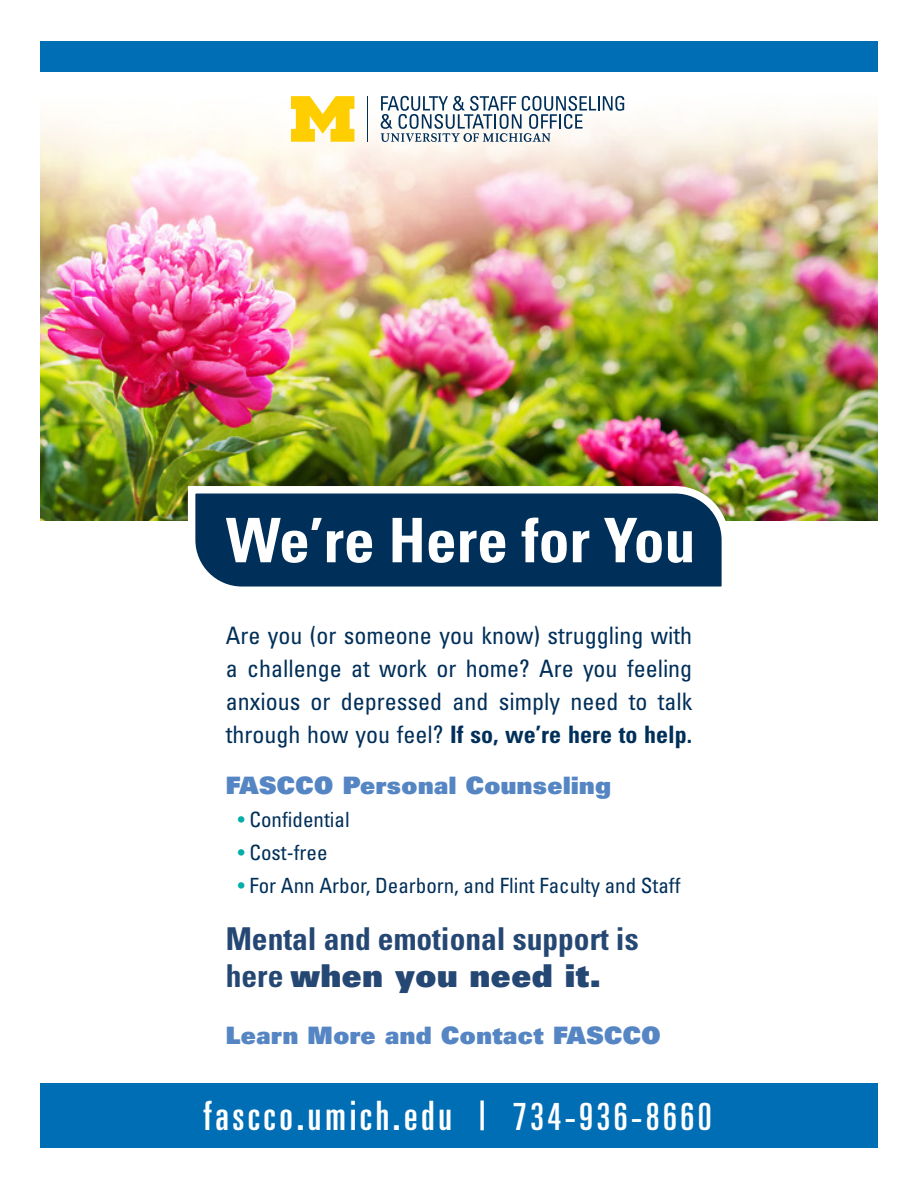
<style>
.page{position:relative;width:918px;height:1188px;background:#fff}
.page>*{position:absolute;margin:0;border:0;box-sizing:border-box;transform-origin:0 0}
.t1{font:700 condensed 61.5px "Univers LT Std";color:#fff}
.t2{font:ultra-condensed 40.5px "Univers LT Std";letter-spacing:.09em;color:#fff}
.t3{font:700 condensed 31.5px/37.5px "Univers LT Std";color:#254773}
.t4{font:condensed 24px/33px "Univers LT Std";color:#002f59;text-align:justify}
.t5{font:24px "Univers LT Std X Black";letter-spacing:.02em;color:#5586c3}
.t6{font:condensed 21px "Univers LT Std";color:#002f59}
.s1{font-weight:700}
.s2{color:#00ada8}
.s3{font-family:"Univers LT Std X Black";font-weight:400;font-stretch:normal}
.s4{font-size:37.5px}
</style>
<div class="page">
<img style="left:40px;top:95px;width:838px;height:426px">
<div style="left:40px;top:1083px;width:838px;height:64px;background:#006eb5"></div>
<svg style="left:184px;top:482px;width:549px;height:105px;background:#224a68"></svg>
<hr style="left:367px;top:96px;width:1px;height:46px;background:#002f59">
<svg style="left:291px;top:96px;width:63px;height:46px"></svg>
<svg style="left:381px;top:96px;width:243px;height:46px"></svg>
<div style="left:40px;top:41px;width:838px;height:31px;background:#006eb5"></div>
<p class="t1" style="left:226px;top:503px;width:471px">We’re Here for You</p>
<p class="t4" style="left:226px;top:618px;width:468px">Are you (or someone you know) struggling with a challenge at work or home? Are you feeling anxious or depressed and simply need to talk through how you feel? <span class="s1">If so, we’re here to help.</span></p>
<p class="t5" style="left:226px;top:769px;width:387px">FASCCO Personal Counseling</p>
<p class="t6" style="left:238px;top:806px;width:114px"><span class="s2">•</span> Confidential</p>
<p class="t6" style="left:238px;top:839px;width:91px"><span class="s2">•</span> Cost-free</p>
<p class="t6" style="left:238px;top:872px;width:444px"><span class="s2">•</span> For Ann Arbor, Dearborn, and Flint Faculty and Staff</p>
<p class="t3" style="left:226px;top:920px;width:414px">Mental and emotional support is here <span class="s3">when you need it.</span></p>
<p class="t5" style="left:226px;top:1020px;width:436px">Learn More and Contact FASCCO</p>
<p class="t2" style="left:204px;top:1093px;width:510px">fascco.umich.edu | <span class="s4">734-936-8660</span></p>
</div>
